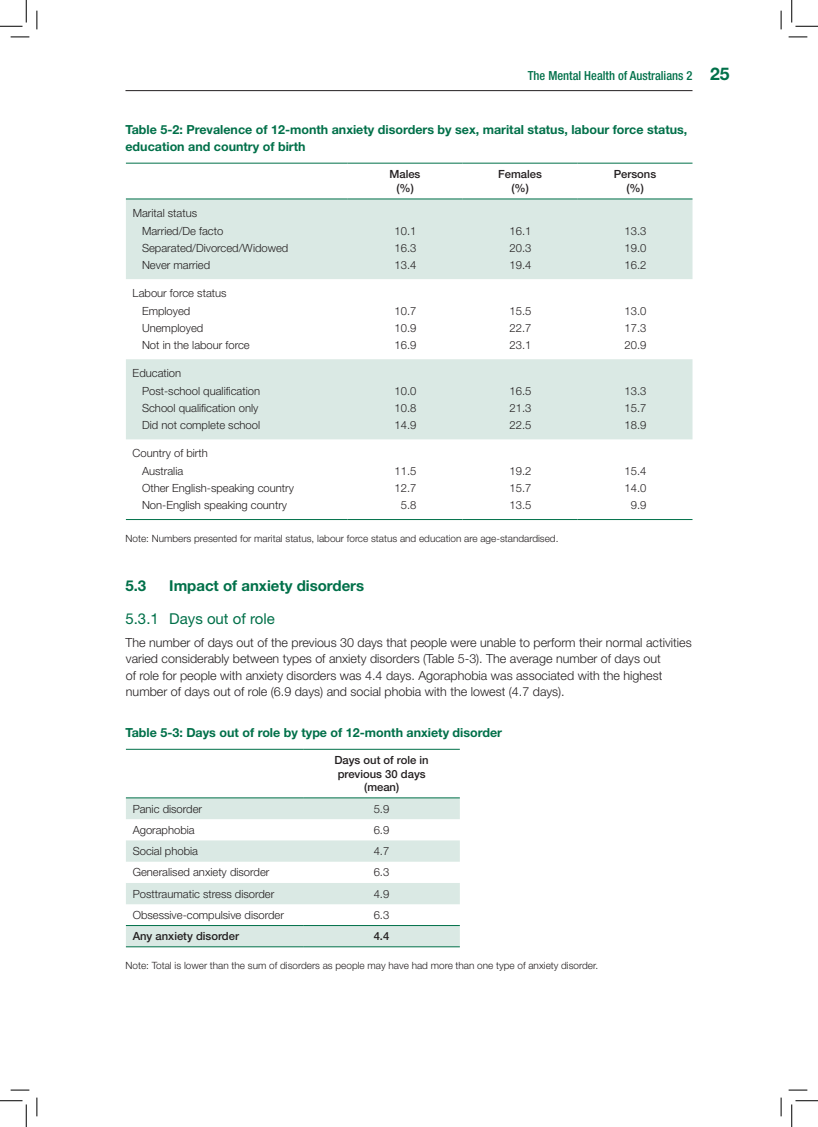
<style>
.page{position:relative;width:818px;height:1127px;background:#fff}
.page>*{position:absolute;margin:0;border:0;box-sizing:border-box;transform-origin:0 0}
.t1{font:700 15px "Helvetica Neue LT Std";color:#007049}
.t2{font:15px "Helvetica Neue LT Std";color:#007049}
.t3{font:300 12.5px/16.2px "Helvetica Neue LT Std";color:#231f20}
.t4{font:700 12.5px/16.2px "Helvetica Neue LT Std";color:#007049}
.t5{font:500 condensed 12.5px "Helvetica Neue LT Std";color:#007049}
.t6{font:300 11.25px/17.2px "Helvetica Neue LT Std";color:#231f20;text-align:justify}
.t7{font:500 11.25px/13.8px "Helvetica Neue LT Std";color:#231f20;text-align:center}
.t8{font:300 10px "Helvetica Neue LT Std";color:#231f20}
.s1{font-weight:700;font-stretch:normal;font-size:17.5px}
</style>
<div class="page">
<hr style="left:125px;top:90px;width:567px;height:1px;background:#231f20">
<svg style="left:126px;top:200px;width:566px;height:239px;fill:#dae9e4"></svg>
<hr style="left:126px;top:163px;width:221px;height:1px;background:#007049">
<hr style="left:347px;top:163px;width:115px;height:1px;background:#007049">
<hr style="left:462px;top:163px;width:115px;height:1px;background:#007049">
<hr style="left:577px;top:163px;width:115px;height:1px;background:#007049">
<hr style="left:126px;top:199px;width:221px;height:1px;background:#007049">
<hr style="left:347px;top:199px;width:115px;height:1px;background:#007049">
<hr style="left:462px;top:199px;width:115px;height:1px;background:#007049">
<hr style="left:577px;top:199px;width:115px;height:1px;background:#007049">
<hr style="left:126px;top:519px;width:221px;height:1px;background:#007049">
<hr style="left:347px;top:519px;width:115px;height:1px;background:#007049">
<hr style="left:462px;top:519px;width:115px;height:1px;background:#007049">
<hr style="left:577px;top:519px;width:115px;height:1px;background:#007049">
<svg style="left:126px;top:798px;width:334px;height:148px;fill:#dae9e4"></svg>
<hr style="left:126px;top:748px;width:177px;height:1px;background:#007049">
<hr style="left:303px;top:748px;width:157px;height:1px;background:#007049">
<hr style="left:126px;top:797px;width:177px;height:1px;background:#007049">
<hr style="left:303px;top:797px;width:157px;height:1px;background:#007049">
<hr style="left:126px;top:925px;width:177px;height:1px;background:#007049">
<hr style="left:303px;top:925px;width:157px;height:1px;background:#007049">
<hr style="left:126px;top:946px;width:177px;height:1px;background:#007049">
<hr style="left:303px;top:946px;width:157px;height:1px;background:#007049">
<svg style="left:11px;top:36px;width:18px;height:2px"></svg>
<svg style="left:788px;top:36px;width:19px;height:2px"></svg>
<svg style="left:11px;top:1089px;width:18px;height:1px"></svg>
<svg style="left:788px;top:1089px;width:19px;height:1px"></svg>
<svg style="left:36px;top:11px;width:2px;height:18px"></svg>
<svg style="left:36px;top:1097px;width:2px;height:18px"></svg>
<svg style="left:780px;top:11px;width:2px;height:18px"></svg>
<svg style="left:780px;top:1097px;width:2px;height:18px"></svg>
<svg style="left:0;top:0;width:27px;height:27px"></svg>
<svg style="left:0;top:1100px;width:27px;height:26px"></svg>
<svg style="left:791px;top:0;width:27px;height:27px"></svg>
<svg style="left:791px;top:1100px;width:27px;height:26px"></svg>
<p class="t5" style="left:528px;top:68px;width:203px">The Mental Health of Australians 2 <span class="s1">25</span></p>
<p class="t4" style="left:125px;top:122px;width:563px">Table 5‑2: Prevalence of 12-month anxiety disorders by sex, marital status, labour force status, education and country of birth</p>
<p class="t7" style="left:389px;top:167px;width:33px">Males (%)</p>
<p class="t7" style="left:498px;top:167px;width:45px">Females (%)</p>
<p class="t7" style="left:614px;top:167px;width:44px">Persons (%)</p>
<p class="t6" style="left:142px;top:204px;width:148px;text-align:left;text-indent:-9px">Marital status<br>Married/De facto<br>Separated/Divorced/Widowed<br>Never married</p>
<p class="t6" style="left:394px;top:222px;width:23px">10.1<br>16.3<br>13.4</p>
<p class="t6" style="left:509px;top:222px;width:23px">16.1<br>20.3<br>19.4</p>
<p class="t6" style="left:624px;top:222px;width:23px">13.3<br>19.0<br>16.2</p>
<p class="t6" style="left:142px;top:284px;width:109px;text-align:left;text-indent:-9px">Labour force status<br>Employed<br>Unemployed<br>Not in the labour force</p>
<p class="t6" style="left:142px;top:364px;width:120px;text-align:left;text-indent:-9px">Education<br>Post-school qualification<br>School qualification only<br>Did not complete school</p>
<p class="t6" style="left:394px;top:301px;width:23px">10.7<br>10.9<br>16.9</p>
<p class="t6" style="left:509px;top:301px;width:23px">15.5<br>22.7<br>23.1</p>
<p class="t6" style="left:624px;top:301px;width:23px">13.0<br>17.3<br>20.9</p>
<p class="t6" style="left:394px;top:382px;width:23px">10.0<br>10.8<br>14.9</p>
<p class="t6" style="left:509px;top:382px;width:23px">16.5<br>21.3<br>22.5</p>
<p class="t6" style="left:624px;top:382px;width:23px">13.3<br>15.7<br>18.9</p>
<p class="t6" style="left:142px;top:444px;width:153px;text-align:left;text-indent:-9px">Country of birth<br>Australia<br>Other English-speaking country<br>Non-English speaking country</p>
<p class="t6" style="left:394px;top:461px;width:23px;text-align:center">11.5<br>12.7<br>5.8</p>
<p class="t6" style="left:509px;top:461px;width:23px">19.2<br>15.7<br>13.5</p>
<p class="t6" style="left:624px;top:461px;width:23px;text-align:center">15.4<br>14.0<br>9.9</p>
<p class="t8" style="left:125px;top:531px;width:434px">Note: Numbers presented for marital status, labour force status and education are age-standardised.</p>
<h1 class="t1" style="left:125px;top:576px;width:22px">5.3</h1>
<h1 class="t1" style="left:169px;top:576px;width:196px">Impact of anxiety disorders</h1>
<h1 class="t2" style="left:125px;top:609px;width:151px">5.3.1 Days out of role</h1>
<p class="t3" style="left:125px;top:634px;width:568px">The number of days out of the previous 30 days that people were unable to perform their normal activities varied considerably between types of anxiety disorders (Table 5-3). The average number of days out<br>of role for people with anxiety disorders was 4.4 days. Agoraphobia was associated with the highest number of days out of role (6.9 days) and social phobia with the lowest (4.7 days).</p>
<p class="t4" style="left:125px;top:723px;width:378px">Table 5‑3: Days out of role by type of 12-month anxiety disorder</p>
<p class="t7" style="left:334px;top:752px;width:96px">Days out of role in previous 30 days (mean)</p>
<p class="t6" style="left:133px;top:799px;width:71px">Panic disorder</p>
<p class="t6" style="left:374px;top:799px;width:17px">5.9</p>
<p class="t6" style="left:133px;top:820px;width:64px">Agoraphobia</p>
<p class="t6" style="left:374px;top:820px;width:17px">6.9</p>
<p class="t6" style="left:133px;top:842px;width:67px">Social phobia</p>
<p class="t6" style="left:374px;top:842px;width:17px">4.7</p>
<p class="t6" style="left:133px;top:863px;width:138px">Generalised anxiety disorder</p>
<p class="t6" style="left:374px;top:863px;width:17px">6.3</p>
<p class="t6" style="left:133px;top:884px;width:143px">Posttraumatic stress disorder</p>
<p class="t6" style="left:374px;top:884px;width:17px">4.9</p>
<p class="t6" style="left:133px;top:905px;width:153px">Obsessive-compulsive disorder</p>
<p class="t6" style="left:374px;top:905px;width:17px">6.3</p>
<p class="t7" style="left:133px;top:928px;width:108px">Any anxiety disorder</p>
<p class="t7" style="left:374px;top:928px;width:17px">4.4</p>
<p class="t8" style="left:125px;top:958px;width:474px">Note: Total is lower than the sum of disorders as people may have had more than one type of anxiety disorder.</p>
</div>
